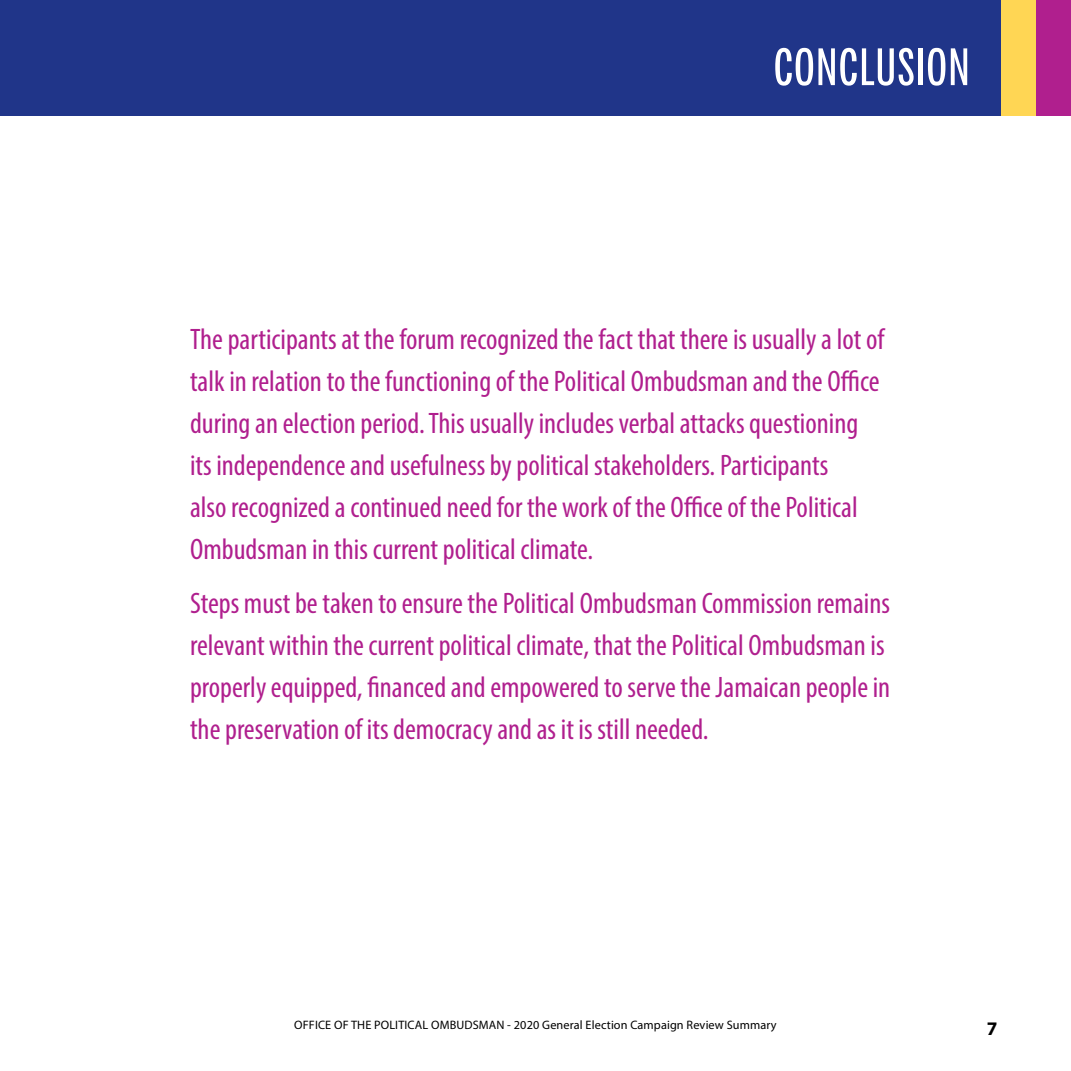
<style>
.page{position:relative;width:1071px;height:1071px;background:#fff}
.page>*{position:absolute;margin:0;border:0;box-sizing:border-box;transform-origin:0 0}
.t1{font:52.5px "Chartwell Pies";letter-spacing:.005em;color:#fff}
.t2{font:condensed 29.75px/42px "Myriad Pro";color:#b01f8e}
.t3{font:700 19.25px "Myriad Pro";color:#000}
.t4{font:12.25px "Myriad Pro";letter-spacing:.01em;color:#000}
</style>
<div class="page">
<div style="left:0;top:0;width:1002px;height:116px;background:#203589"></div>
<div style="left:1002px;top:0;width:34px;height:116px;background:#ffd654"></div>
<div style="left:1036px;top:0;width:35px;height:116px;background:#b01f8e"></div>
<h1 class="t1" style="left:773px;top:35px;width:199px">CONCLUSION</h1>
<p class="t2" style="left:190px;top:318px;width:696px">The participants at the forum recognized the fact that there is usually a lot of talk in relation to the functioning of the Political Ombudsman and the Office during an election period. This usually includes verbal attacks questioning its independence and usefulness by political stakeholders. Participants<br>also recognized a continued need for the work of the Office of the Political Ombudsman in this current political climate.</p>
<p class="t2" style="left:190px;top:582px;width:702px">Steps must be taken to ensure the Political Ombudsman Commission remains relevant within the current political climate, that the Political Ombudsman is properly equipped, financed and empowered to serve the Jamaican people in the preservation of its democracy and as it is still needed.</p>
<p class="t4" style="left:294px;top:1018px;width:484px">OFFICE OF THE POLITICAL OMBUDSMAN - 2020 General Election Campaign Review Summary</p>
<p class="t3" style="left:987px;top:1016px;width:12px">7</p>
</div>
